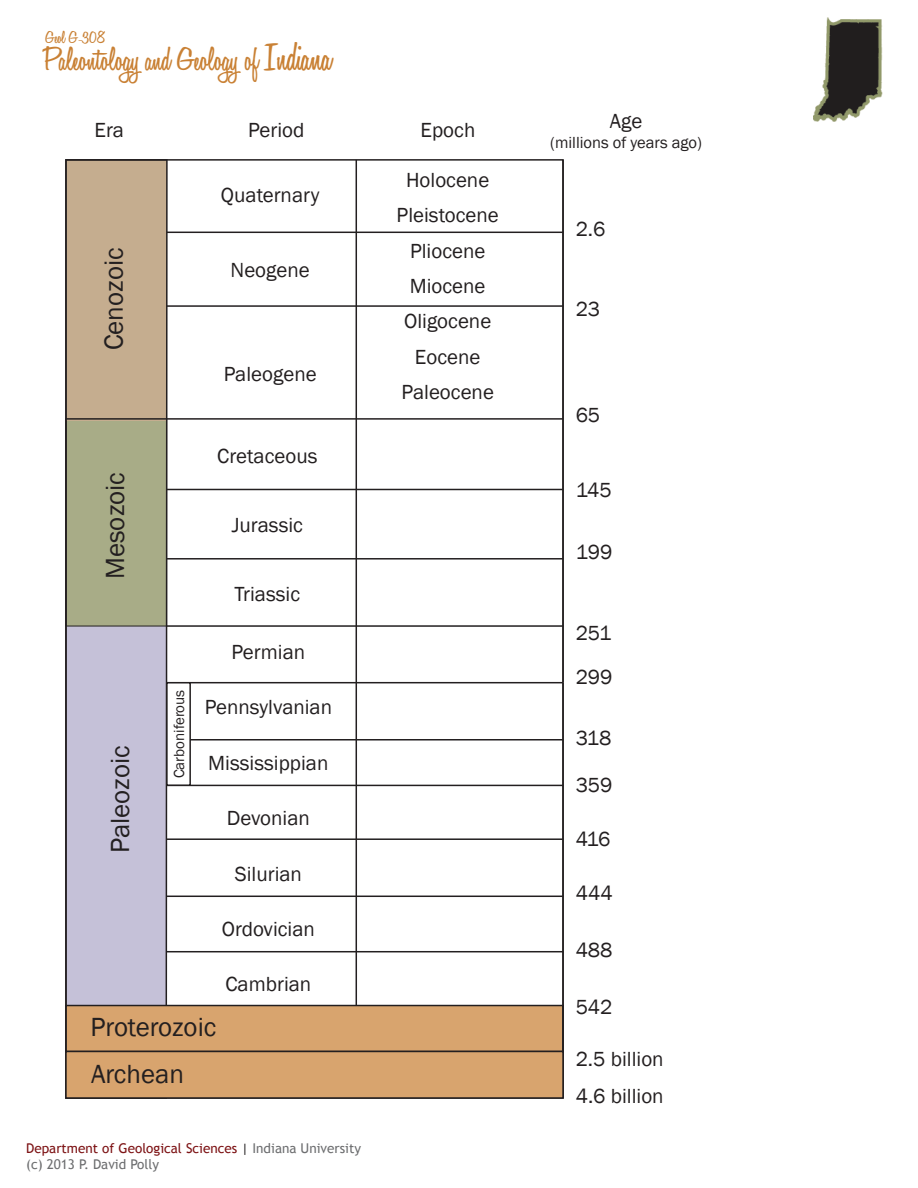
<style>
.page{position:relative;width:918px;height:1188px;background:#fff}
.page>*{position:absolute;margin:0;border:0;box-sizing:border-box;transform-origin:0 0}
.t1{font:600 34.5px "Honey Script";color:#c98135}
.t2{font:27px/46.8px "Franklin Gothic";color:#231f20}
.t3{font:21px/35.4px "Franklin Gothic";color:#231f20}
.t4{font:600 18px "Honey Script";color:#c98135}
.t5{font:16.5px "Franklin Gothic";color:#231f20}
.t6{font:15px "Franklin Gothic";color:#231f20}
.t7{font:13.5px/16.2px "Trebuchet MS";color:#6d6e70}
.s1{font-size:41.4px}
.s2{color:#7d1315}
.s3{color:#231f20}
</style>
<div class="page">
<svg style="left:68px;top:162px;width:100px;height:843px;background:#bbb3ab"></svg>
<hr style="left:356px;top:160px;width:1px;height:938px;background:#231f20">
<div style="left:65px;top:1005px;width:499px;height:47px;background:#d8a46e;border:2px solid #231f20"></div>
<hr style="left:66px;top:418px;width:497px;height:2px;background:#231f20">
<hr style="left:562px;top:160px;width:2px;height:938px;background:#231f20">
<hr style="left:167px;top:232px;width:396px;height:1px;background:#231f20">
<hr style="left:167px;top:305px;width:396px;height:2px;background:#231f20">
<hr style="left:167px;top:489px;width:396px;height:1px;background:#231f20">
<hr style="left:167px;top:558px;width:396px;height:2px;background:#231f20">
<hr style="left:167px;top:625px;width:396px;height:2px;background:#231f20">
<div style="left:65px;top:1051px;width:499px;height:48px;background:#d8a46e;border:2px solid #231f20"></div>
<hr style="left:167px;top:682px;width:396px;height:1px;background:#231f20">
<hr style="left:167px;top:739px;width:396px;height:2px;background:#231f20">
<hr style="left:167px;top:785px;width:396px;height:1px;background:#231f20">
<hr style="left:167px;top:838px;width:396px;height:2px;background:#231f20">
<hr style="left:167px;top:896px;width:396px;height:1px;background:#231f20">
<hr style="left:167px;top:951px;width:396px;height:1px;background:#231f20">
<div style="left:166px;top:682px;width:25px;height:104px;background:#fff;border:2px solid #231f20"></div>
<img style="left:813px;top:17px;width:69px;height:105px">
<p class="t4" style="left:46px;top:26px;width:62px">Geol G-308</p>
<h1 class="t1" style="left:43px;top:39px;width:290px">Paleontology and Geology of <span class="s1">Indiana</span></h1>
<p class="t3" style="left:95px;top:113px;width:31px">Era</p>
<p class="t3" style="left:248px;top:113px;width:58px">Period</p>
<p class="t3" style="left:421px;top:113px;width:56px">Epoch</p>
<p class="t2" style="left:91px;top:350px;width:104px;rotate:-90deg">Cenozoic</p>
<p class="t2" style="left:92px;top:579px;width:108px;rotate:-90deg">Mesozoic</p>
<p class="t2" style="left:97px;top:853px;width:109px;rotate:-90deg">Paleozoic</p>
<p class="t3" style="left:221px;top:177px;width:100px">Quaternary</p>
<p class="t3" style="left:231px;top:252px;width:81px">Neogene</p>
<p class="t3" style="left:224px;top:357px;width:95px">Paleogene</p>
<p class="t6" style="left:170px;top:778px;width:90px;rotate:-90deg">Carboniferous</p>
<p class="t3" style="left:217px;top:438px;width:102px">Cretaceous</p>
<p class="t3" style="left:232px;top:508px;width:73px">Jurassic</p>
<p class="t3" style="left:234px;top:577px;width:67px">Triassic</p>
<p class="t3" style="left:232px;top:635px;width:75px">Permian</p>
<p class="t3" style="left:205px;top:690px;width:129px">Pennsylvanian</p>
<p class="t3" style="left:208px;top:745px;width:122px">Mississippian</p>
<p class="t3" style="left:227px;top:801px;width:84px">Devonian</p>
<p class="t3" style="left:235px;top:856px;width:69px">Silurian</p>
<p class="t3" style="left:222px;top:912px;width:95px">Ordovician</p>
<p class="t3" style="left:226px;top:967px;width:87px">Cambrian</p>
<p class="t2" style="left:91px;top:1004px;width:127px">Proterozoic<br>Archean</p>
<p class="t7" style="left:26px;top:1141px;width:337px"><span class="s2">Department of Geological Sciences</span> <span class="s3">|</span> Indiana University (c) 2013 P. David Polly</p>
<p class="t3" style="left:406px;top:163px;width:85px">Holocene</p>
<p class="t3" style="left:397px;top:198px;width:104px;text-align:center">Pleistocene<br>Pliocene<br>Miocene<br>Oligocene<br>Eocene<br>Paleocene</p>
<p class="t3" style="left:610px;top:104px;width:34px">Age</p>
<p class="t5" style="left:550px;top:132px;width:153px">(millions of years ago)</p>
<p class="t3" style="left:576px;top:212px;width:31px">2.6</p>
<p class="t3" style="left:576px;top:292px;width:26px">23</p>
<p class="t3" style="left:576px;top:398px;width:26px">65</p>
<p class="t3" style="left:576px;top:473px;width:38px">145</p>
<p class="t3" style="left:576px;top:535px;width:38px">199</p>
<p class="t3" style="left:576px;top:612px;width:38px;line-height:44px">251<br>299</p>
<p class="t3" style="left:576px;top:720px;width:37px">318</p>
<p class="t3" style="left:576px;top:768px;width:38px">359</p>
<p class="t3" style="left:576px;top:821px;width:36px">416</p>
<p class="t3" style="left:576px;top:875px;width:39px">444</p>
<p class="t3" style="left:576px;top:932px;width:38px">488</p>
<p class="t3" style="left:576px;top:989px;width:38px">542</p>
<p class="t3" style="left:576px;top:1041px;width:90px;line-height:37.5px">2.5 billion<br>4.6 billion</p>
</div>
